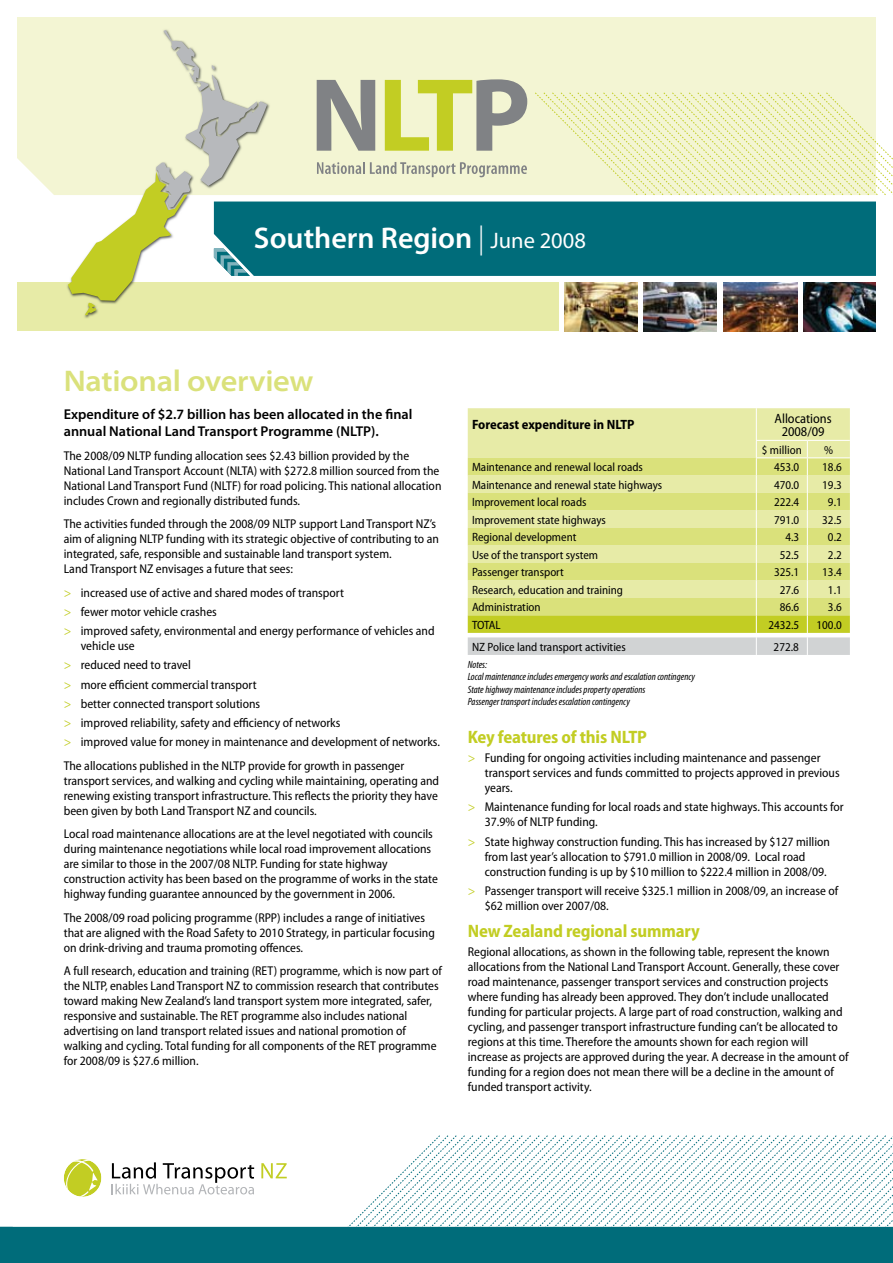
<style>
.page{position:relative;width:893px;height:1263px;background:#fff}
.page>*{position:absolute;margin:0;border:0;box-sizing:border-box;transform-origin:0 0}
.t1{font:600 30px "Myriad Pro";color:#fff}
.t2{font:600 semi-expanded 30px "Myriad Pro";letter-spacing:-.01em;color:#dae17b}
.t3{font:700 semi-condensed 18px "Myriad Pro";letter-spacing:-.01em;color:#c2cd23}
.t4{font:600 14.25px/17.2px "Myriad Pro";color:#000}
.t5{font:700 semi-condensed 13.5px "Myriad Pro";color:#000}
.t6{font:semi-condensed 13.5px/13.5px "Myriad Pro";color:#000;text-align:center}
.t7{font:semi-condensed 12.75px/15px "Myriad Pro";color:#000}
.t8{font:semi-condensed 12px "Myriad Pro";color:#000}
.t9{font:italic condensed 10.5px/12.6px "Myriad Pro";color:#000}
.s1{font-weight:300}
.s2{font-weight:400;font-size:22.5px}
.s3{color:#c2cd23}
</style>
<div class="page">
<div style="left:17px;top:282px;width:541px;height:49px;background:#e7eba7"></div>
<div style="left:17px;top:17px;width:859px;height:178px;background:#f3f5d3"></div>
<div style="left:274px;top:202px;width:602px;height:74px;background:#006c7a"></div>
<svg style="left:317px;top:162px;width:210px;height:15px"></svg>
<svg style="left:317px;top:80px;width:58px;height:71px"></svg>
<svg style="left:385px;top:79px;width:142px;height:72px"></svg>
<svg style="left:534px;top:92px;width:359px;height:103px"></svg>
<img style="left:62px;top:24px;width:212px;height:294px">
<svg style="left:0;top:1135px;width:893px;height:128px"></svg>
<img style="left:723px;top:282px;width:74px;height:49px">
<img style="left:644px;top:282px;width:73px;height:49px">
<img style="left:564px;top:282px;width:73px;height:49px">
<img style="left:804px;top:282px;width:72px;height:49px">
<svg style="left:68px;top:30px;width:199px;height:285px"></svg>
<div style="left:468px;top:408px;width:382px;height:33px;background:#e7eba7"></div>
<hr style="left:756px;top:408px;width:1px;height:32px;background:#fff">
<hr style="left:756px;top:440px;width:51px;height:1px;background:#fff">
<hr style="left:807px;top:440px;width:43px;height:1px;background:#fff">
<svg style="left:468px;top:441px;width:382px;height:214px"></svg>
<h1 class="t1" style="left:254px;top:219px;width:333px">Southern Region <span class="s1">|</span> <span class="s2">June 2008</span></h1>
<h1 class="t2" style="left:64px;top:364px;width:251px">National overview</h1>
<p class="t4" style="left:64px;top:405px;width:350px">Expenditure of $2.7 billion has been allocated in the final annual National Land Transport Programme (NLTP).</p>
<p class="t7" style="left:64px;top:448px;width:379px">The 2008/09 NLTP funding allocation sees $2.43 billion provided by the National Land Transport Account (NLTA) with $272.8 million sourced from the National Land Transport Fund (NLTF) for road policing. This national allocation includes Crown and regionally distributed funds.</p>
<p class="t7" style="left:64px;top:516px;width:377px">The activities funded through the 2008/09 NLTP support Land Transport NZ’s aim of aligning NLTP funding with its strategic objective of contributing to an integrated, safe, responsible and sustainable land transport system.<br>Land Transport NZ envisages a future that sees:</p>
<p class="t7" style="left:64px;top:583px;width:372px;line-height:19.2px"><span class="s3">&gt;</span> increased use of active and shared modes of transport<br><span class="s3">&gt;</span> fewer motor vehicle crashes<br><span class="s3">&gt;</span> improved safety, environmental and energy performance of vehicles and</p>
<p class="t7" style="left:64px;top:636px;width:378px;line-height:19.2px;text-indent:17px">vehicle use<br><span class="s3">&gt;</span> reduced need to travel<br><span class="s3">&gt;</span> more efficient commercial transport<br><span class="s3">&gt;</span> better connected transport solutions<br><span class="s3">&gt;</span> improved reliability, safety and efficiency of networks<br><span class="s3">&gt;</span> improved value for money in maintenance and development of networks.</p>
<p class="t7" style="left:64px;top:758px;width:377px">The allocations published in the NLTP provide for growth in passenger transport services, and walking and cycling while maintaining, operating and renewing existing transport infrastructure. This reflects the priority they have been given by both Land Transport NZ and councils.</p>
<p class="t7" style="left:64px;top:827px;width:376px">Local road maintenance allocations are at the level negotiated with councils during maintenance negotiations while local road improvement allocations are similar to those in the 2007/08 NLTP. Funding for state highway construction activity has been based on the programme of works in the state highway funding guarantee announced by the government in 2006.</p>
<p class="t7" style="left:64px;top:910px;width:373px">The 2008/09 road policing programme (RPP) includes a range of initiatives that are aligned with the Road Safety to 2010 Strategy, in particular focusing on drink-driving and trauma promoting offences.</p>
<p class="t7" style="left:64px;top:964px;width:380px">A full research, education and training (RET) programme, which is now part of the NLTP, enables Land Transport NZ to commission research that contributes toward making New Zealand’s land transport system more integrated, safer, responsive and sustainable. The RET programme also includes national advertising on land transport related issues and national promotion of walking and cycling. Total funding for all components of the RET programme for 2008/09 is $27.6 million.</p>
<p class="t5" style="left:472px;top:417px;width:164px">Forecast expenditure in NLTP</p>
<p class="t6" style="left:774px;top:412px;width:59px">Allocations<br>2008/09</p>
<p class="t8" style="left:762px;top:443px;width:41px">$ million</p>
<p class="t8" style="left:824px;top:443px;width:10px">%</p>
<p class="t8" style="left:472px;top:461px;width:172px">Maintenance and renewal local roads</p>
<p class="t8" style="left:774px;top:461px;width:27px">453.0</p>
<p class="t8" style="left:822px;top:461px;width:21px">18.6</p>
<p class="t8" style="left:472px;top:478px;width:192px">Maintenance and renewal state highways</p>
<p class="t8" style="left:774px;top:478px;width:27px">470.0</p>
<p class="t8" style="left:822px;top:478px;width:21px">19.3</p>
<p class="t8" style="left:472px;top:496px;width:116px">Improvement local roads</p>
<p class="t8" style="left:774px;top:496px;width:27px">222.4</p>
<p class="t8" style="left:828px;top:496px;width:15px">9.1</p>
<p class="t8" style="left:472px;top:513px;width:135px">Improvement state highways</p>
<p class="t8" style="left:774px;top:513px;width:27px">791.0</p>
<p class="t8" style="left:822px;top:513px;width:21px">32.5</p>
<p class="t8" style="left:472px;top:531px;width:106px">Regional development</p>
<p class="t8" style="left:785px;top:531px;width:15px">4.3</p>
<p class="t8" style="left:828px;top:531px;width:15px">0.2</p>
<p class="t8" style="left:472px;top:548px;width:128px">Use of the transport system</p>
<p class="t8" style="left:780px;top:548px;width:21px">52.5</p>
<p class="t8" style="left:828px;top:548px;width:15px">2.2</p>
<p class="t8" style="left:472px;top:566px;width:93px">Passenger transport</p>
<p class="t8" style="left:774px;top:566px;width:27px">325.1</p>
<p class="t8" style="left:822px;top:566px;width:21px">13.4</p>
<p class="t8" style="left:472px;top:583px;width:152px">Research, education and training</p>
<p class="t8" style="left:780px;top:583px;width:21px">27.6</p>
<p class="t8" style="left:828px;top:583px;width:15px">1.1</p>
<p class="t8" style="left:472px;top:601px;width:70px">Administration</p>
<p class="t8" style="left:780px;top:601px;width:21px">86.6</p>
<p class="t8" style="left:828px;top:601px;width:15px">3.6</p>
<p class="t8" style="left:472px;top:618px;width:30px">TOTAL</p>
<p class="t8" style="left:768px;top:618px;width:32px">2432.5</p>
<p class="t8" style="left:816px;top:618px;width:27px">100.0</p>
<p class="t8" style="left:472px;top:640px;width:155px">NZ Police land transport activities</p>
<p class="t8" style="left:774px;top:640px;width:27px">272.8</p>
<p class="t9" style="left:468px;top:658px;width:229px">Notes:<br>Local maintenance includes emergency works and escalation contingency State highway maintenance includes property operations<br>Passenger transport includes escalation contingency</p>
<h2 class="t3" style="left:468px;top:727px;width:181px">Key features of this NLTP</h2>
<p class="t7" style="left:485px;top:751px;width:356px;text-indent:-17px"><span class="s3">&gt;</span> Funding for ongoing activities including maintenance and passenger transport services and funds committed to projects approved in previous years.</p>
<p class="t7" style="left:485px;top:800px;width:360px;text-indent:-17px"><span class="s3">&gt;</span> Maintenance funding for local roads and state highways. This accounts for<br>37.9% of NLTP funding.</p>
<p class="t7" style="left:485px;top:834px;width:347px;text-indent:-17px"><span class="s3">&gt;</span> State highway construction funding. This has increased by $127 million from last year’s allocation to $791.0 million in 2008/09. Local road construction funding is up by $10 million to $222.4 million in 2008/09.</p>
<p class="t7" style="left:485px;top:883px;width:355px;text-indent:-17px"><span class="s3">&gt;</span> Passenger transport will receive $325.1 million in 2008/09, an increase of $62 million over 2007/08.</p>
<h2 class="t3" style="left:468px;top:921px;width:233px">New Zealand regional summary</h2>
<p class="t7" style="left:468px;top:945px;width:382px">Regional allocations, as shown in the following table, represent the known allocations from the National Land Transport Account. Generally, these cover road maintenance, passenger transport services and construction projects where funding has already been approved. They don’t include unallocated funding for particular projects. A large part of road construction, walking and cycling, and passenger transport infrastructure funding can’t be allocated to regions at this time. Therefore the amounts shown for each region will increase as projects are approved during the year. A decrease in the amount of funding for a region does not mean there will be a decline in the amount of funded transport activity.</p>
</div>
